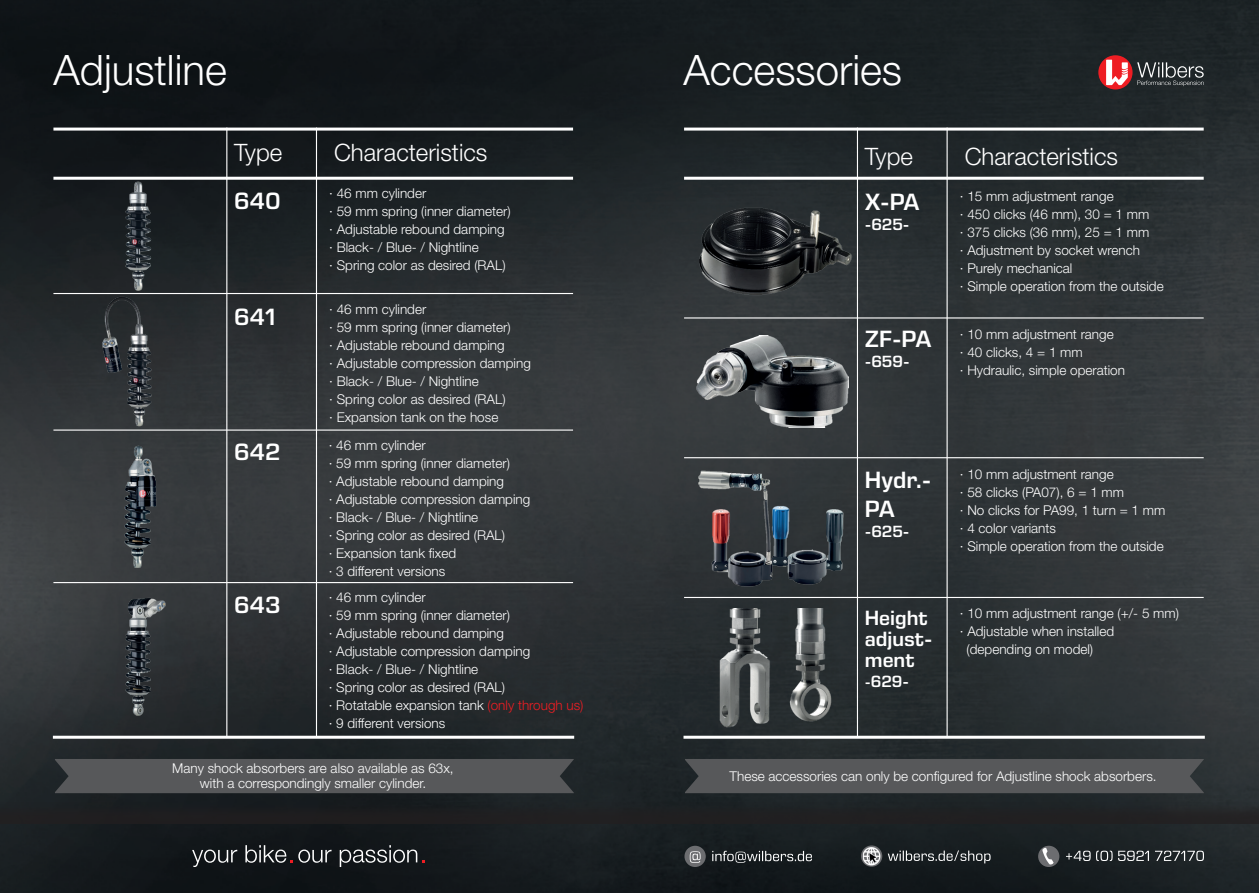
<style>
.page{position:relative;width:1259px;height:893px;background:#fff}
.page>*{position:absolute;margin:0;border:0;box-sizing:border-box;transform-origin:0 0}
.t1{font:300 42px "Helvetica Neue LT Pro";color:#fff}
.t2{font:300 24px "Helvetica Neue LT Pro";color:#fff}
.t3{font:600 24px/28.8px "Eurostile Next LT Pro";color:#fff}
.t4{font:600 21px/21px "Eurostile Next LT Pro";color:#fff}
.t5{font:600 16.5px "Eurostile Next LT Pro";color:#fff}
.t6{font:300 13.5px/18px "Helvetica Neue LT Pro";color:#fff}
.s1{color:#ee1d23}
.s2{font-size:15px}
</style>
<div class="page">
<img style="left:0;top:0;width:1259px;height:802px">
<div style="left:0;top:802px;width:1259px;height:91px;background:#231f20"></div>
<img style="left:0;top:825px;width:1259px;height:68px">
<svg style="left:192px;top:845px;width:232px;height:22px;background:#373a3d"></svg>
<svg style="left:1098px;top:55px;width:34px;height:34px"></svg>
<svg style="left:1106px;top:60px;width:21px;height:25px"></svg>
<svg style="left:1137px;top:62px;width:66px;height:24px;background:#4d5254"></svg>
<div style="left:684px;top:846px;width:22px;height:21px;background:#6c6d70;border-radius:50%"></div>
<svg style="left:690px;top:851px;width:10px;height:12px"></svg>
<svg style="left:712px;top:851px;width:100px;height:12px"></svg>
<svg style="left:861px;top:845px;width:21px;height:22px"></svg>
<img style="left:862px;top:845px;width:19px;height:21px">
<svg style="left:887px;top:850px;width:103px;height:13px"></svg>
<div style="left:1038px;top:846px;width:21px;height:21px;background:#6c6d70;border-radius:50%"></div>
<svg style="left:1042px;top:848px;width:11px;height:16px"></svg>
<svg style="left:1066px;top:851px;width:138px;height:10px"></svg>
<hr style="left:53px;top:293px;width:520px;height:1px;background:#fff">
<hr style="left:53px;top:429px;width:520px;height:2px;background:#fff">
<hr style="left:53px;top:582px;width:520px;height:1px;background:#fff">
<hr style="left:53px;top:736px;width:521px;height:3px;background:#fff">
<hr style="left:53px;top:177px;width:520px;height:3px;background:#fff">
<hr style="left:53px;top:128px;width:520px;height:3px;background:#fff">
<hr style="left:226px;top:128px;width:1px;height:609px;background:#fff">
<hr style="left:316px;top:128px;width:1px;height:609px;background:#fff">
<img style="left:100px;top:180px;width:75px;height:113px">
<img style="left:97px;top:294px;width:63px;height:133px">
<img style="left:111px;top:444px;width:60px;height:124px">
<img style="left:111px;top:595px;width:60px;height:121px">
<div style="left:55px;top:759px;width:519px;height:34px;background:#57585a"></div>
<div style="left:685px;top:759px;width:519px;height:34px;background:#57585a"></div>
<hr style="left:684px;top:317px;width:519px;height:2px;background:#fff">
<hr style="left:684px;top:457px;width:519px;height:1px;background:#fff">
<hr style="left:684px;top:597px;width:519px;height:1px;background:#fff">
<hr style="left:683px;top:736px;width:521px;height:3px;background:#fff">
<hr style="left:684px;top:177px;width:519px;height:3px;background:#fff">
<hr style="left:684px;top:128px;width:519px;height:3px;background:#fff">
<hr style="left:857px;top:128px;width:1px;height:609px;background:#fff">
<hr style="left:946px;top:128px;width:1px;height:609px;background:#fff">
<img style="left:685px;top:191px;width:172px;height:115px">
<img style="left:694px;top:336px;width:154px;height:92px">
<img style="left:683px;top:458px;width:174px;height:139px">
<img style="left:693px;top:608px;width:155px;height:124px">
<h1 class="t1" style="left:53px;top:45px;width:175px">Adjustline</h1>
<h1 class="t1" style="left:683px;top:45px;width:220px">Accessories</h1>
<h2 class="t2" style="left:334px;top:138px;width:155px">Characteristics</h2>
<p class="t6" style="left:329px;top:184px;width:183px">· 46 mm cylinder<br>· 59 mm spring (inner diameter) · Adjustable rebound damping · Black- / Blue- / Nightline<br>· Spring color as desired (RAL)</p>
<p class="t6" style="left:329px;top:300px;width:203px">· 46 mm cylinder<br>· 59 mm spring (inner diameter)<br>· Adjustable rebound damping<br>· Adjustable compression damping · Black- / Blue- / Nightline<br>· Spring color as desired (RAL)<br>· Expansion tank on the hose</p>
<p class="t6" style="left:329px;top:436px;width:203px">· 46 mm cylinder<br>· 59 mm spring (inner diameter)<br>· Adjustable rebound damping<br>· Adjustable compression damping · Black- / Blue- / Nightline<br>· Spring color as desired (RAL)<br>· Expansion tank fixed<br>· 3 different versions</p>
<p class="t6" style="left:329px;top:588px;width:256px">· 46 mm cylinder<br>· 59 mm spring (inner diameter)<br>· Adjustable rebound damping<br>· Adjustable compression damping<br>· Black- / Blue- / Nightline<br>· Spring color as desired (RAL)<br>· Rotatable expansion tank <span class="s1">(only through us) </span>· 9 different versions</p>
<p class="t6" style="left:172px;top:761px;width:283px;line-height:15px;text-align:center">Many shock absorbers are also available as 63x, with a correspondingly smaller cylinder.</p>
<p class="t6" style="left:729px;top:767px;width:428px">These accessories can only be configured for Adjustline shock absorbers.</p>
<h2 class="t2" style="left:234px;top:138px;width:50px">Type</h2>
<h2 class="t3" style="left:234px;top:187px;width:48px">640</h2>
<h2 class="t2" style="left:964px;top:142px;width:155px">Characteristics</h2>
<p class="t6" style="left:960px;top:187px;width:205px">· 15 mm adjustment range<br>· 450 clicks (46 mm), 30 = 1 mm<br>· 375 clicks (36 mm), 25 = 1 mm<br>· Adjustment by socket wrench<br>· Purely mechanical<br>· Simple operation from the outside</p>
<p class="t6" style="left:960px;top:324px;width:167px">· 10 mm adjustment range<br>· 40 clicks, 4 = 1 mm<br>· Hydraulic, simple operation</p>
<h2 class="t2" style="left:865px;top:142px;width:50px">Type</h2>
<h2 class="t3" style="left:865px;top:188px;width:56px">X-PA</h2>
<p class="t5" style="left:865px;top:215px;width:46px">-625-</p>
<h2 class="t3" style="left:234px;top:303px;width:44px">641</h2>
<h2 class="t3" style="left:865px;top:325px;width:68px">ZF-PA</h2>
<p class="t5" style="left:865px;top:352px;width:46px">-659-</p>
<h2 class="t3" style="left:234px;top:438px;width:48px">642</h2>
<p class="t6" style="left:960px;top:465px;width:207px">· 10 mm adjustment range<br>· 58 clicks (PA07), 6 = 1 mm<br>· No clicks for PA99, 1 turn = 1 mm · 4 color variants<br>· Simple operation from the outside</p>
<h2 class="t3" style="left:865px;top:466px;width:68px">Hydr.-<br>PA</h2>
<p class="t5" style="left:865px;top:522px;width:46px">-625-</p>
<h2 class="t3" style="left:234px;top:591px;width:48px">643</h2>
<p class="t6" style="left:960px;top:604px;width:221px">· 10 mm adjustment range (+/- 5 mm)</p>
<p class="t6" style="left:960px;top:622px;width:156px">· Adjustable when installed</p>
<p class="t6" style="left:966px;top:640px;width:128px">(depending on model)</p>
<h3 class="t4" style="left:865px;top:607px;width:69px">Height adjust&shy;ment</h3>
<p class="t5" style="left:865px;top:672px;width:46px"><span class="s2">-</span>629-</p>
</div>
